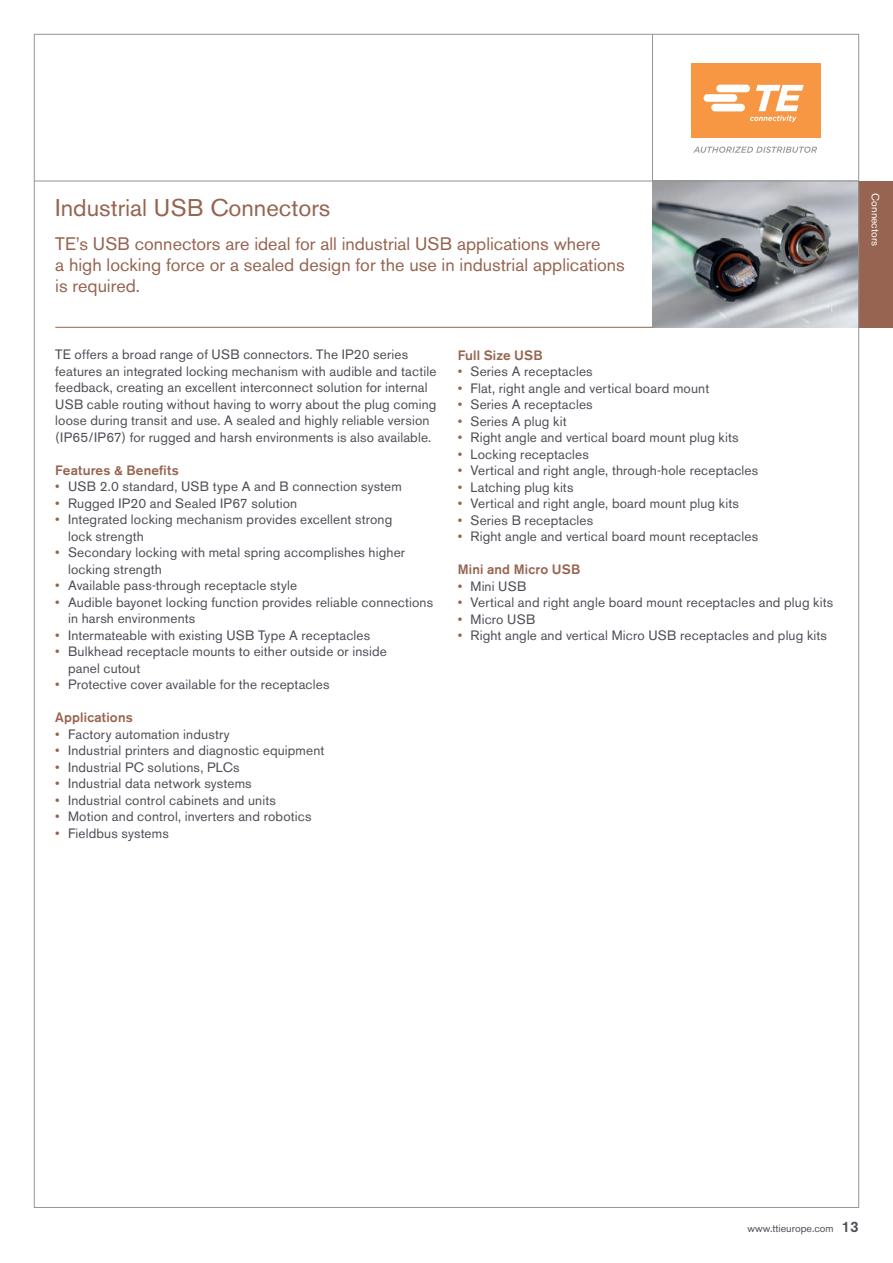
<style>
.page{position:relative;width:893px;height:1263px;background:#fff}
.page>*{position:absolute;margin:0;border:0;box-sizing:border-box;transform-origin:0 0}
.t1{font:24px "Akzidenz Grotesk BE";color:#966450}
.t2{font:18px/21px "Akzidenz Grotesk BE";color:#966450}
.t3{font:13.5px/16.5px "Akzidenz Grotesk BE";letter-spacing:.01em;color:#4d4d56}
.t4{font:500 13.5px "Akzidenz Grotesk BE";letter-spacing:.01em;color:#966450}
.t5{font:10.5px "Akzidenz Grotesk BE";color:#4d4d56}
.t6{font:10.5px "Akzidenz Grotesk BE";color:#fff}
.s1{color:#966450}
.s2{font-weight:500;font-size:15px}
</style>
<div class="page">
<img style="left:652px;top:182px;width:205px;height:145px">
<div style="left:859px;top:181px;width:34px;height:146px;background:#966450"></div>
<div style="left:691px;top:64px;width:129px;height:74px;background:#f79643"></div>
<svg style="left:704px;top:85px;width:100px;height:37px"></svg>
<svg style="left:693px;top:147px;width:124px;height:6px"></svg>
<hr style="left:55px;top:327px;width:597px;height:1px;background:#966450">
<hr style="left:34px;top:181px;width:825px;height:1px;background:#939598">
<hr style="left:652px;top:34px;width:1px;height:147px;background:#939598">
<h1 class="t1" style="left:55px;top:193px;width:277px">Industrial USB Connectors</h1>
<h2 class="t2" style="left:55px;top:233px;width:571px">TE’s USB connectors are ideal for all industrial USB applications where<br>a high locking force or a sealed design for the use in industrial applications is required.</h2>
<p class="t3" style="left:55px;top:346px;width:383px">TE offers a broad range of USB connectors. The IP20 series features an integrated locking mechanism with audible and tactile feedback, creating an excellent interconnect solution for internal USB cable routing without having to worry about the plug coming loose during transit and use. A sealed and highly reliable version (IP65/IP67) for rugged and harsh environments is also available.</p>
<p class="t4" style="left:55px;top:462px;width:125px">Features &amp; Benefits</p>
<p class="t3" style="left:55px;top:478px;width:348px"><span class="s1">•</span> USB 2.0 standard, USB type A and B connection system</p>
<p class="t3" style="left:55px;top:495px;width:243px"><span class="s1">•</span> Rugged IP20 and Sealed IP67 solution</p>
<p class="t3" style="left:68px;top:511px;width:326px;text-indent:-13px"><span class="s1">•</span> Integrated locking mechanism provides excellent strong lock strength</p>
<p class="t3" style="left:68px;top:544px;width:339px;text-indent:-13px"><span class="s1">•</span> Secondary locking with metal spring accomplishes higher locking strength</p>
<p class="t3" style="left:55px;top:577px;width:243px"><span class="s1">•</span> Available pass-through receptacle style</p>
<p class="t3" style="left:68px;top:594px;width:367px;text-indent:-13px"><span class="s1">•</span> Audible bayonet locking function provides reliable connections in harsh environments</p>
<p class="t3" style="left:55px;top:627px;width:316px"><span class="s1">•</span> Intermateable with existing USB Type A receptacles</p>
<p class="t3" style="left:68px;top:643px;width:320px;text-indent:-13px"><span class="s1">•</span> Bulkhead receptacle mounts to either outside or inside panel cutout</p>
<p class="t3" style="left:55px;top:676px;width:276px"><span class="s1">•</span> Protective cover available for the receptacles</p>
<p class="t4" style="left:55px;top:709px;width:79px">Applications</p>
<p class="t3" style="left:55px;top:726px;width:176px"><span class="s1">•</span> Factory automation industry</p>
<p class="t3" style="left:55px;top:742px;width:271px"><span class="s1">•</span> Industrial printers and diagnostic equipment</p>
<p class="t3" style="left:55px;top:759px;width:186px"><span class="s1">•</span> Industrial PC solutions, PLCs</p>
<p class="t3" style="left:55px;top:775px;width:198px"><span class="s1">•</span> Industrial data network systems</p>
<p class="t3" style="left:55px;top:792px;width:222px"><span class="s1">•</span> Industrial control cabinets and units</p>
<p class="t3" style="left:55px;top:808px;width:258px"><span class="s1">•</span> Motion and control, inverters and robotics</p>
<p class="t3" style="left:55px;top:825px;width:115px"><span class="s1">•</span> Fieldbus systems</p>
<p class="t4" style="left:458px;top:347px;width:87px">Full Size USB</p>
<p class="t3" style="left:458px;top:363px;width:137px"><span class="s1">•</span> Series A receptacles</p>
<p class="t3" style="left:458px;top:380px;width:253px"><span class="s1">•</span> Flat, right angle and vertical board mount</p>
<p class="t3" style="left:458px;top:396px;width:137px"><span class="s1">•</span> Series A receptacles</p>
<p class="t3" style="left:458px;top:413px;width:110px"><span class="s1">•</span> Series A plug kit</p>
<p class="t3" style="left:458px;top:429px;width:282px"><span class="s1">•</span> Right angle and vertical board mount plug kits</p>
<p class="t3" style="left:458px;top:446px;width:133px"><span class="s1">•</span> Locking receptacles</p>
<p class="t3" style="left:458px;top:462px;width:302px"><span class="s1">•</span> Vertical and right angle, through-hole receptacles</p>
<p class="t3" style="left:458px;top:479px;width:117px"><span class="s1">•</span> Latching plug kits</p>
<p class="t3" style="left:458px;top:495px;width:283px"><span class="s1">•</span> Vertical and right angle, board mount plug kits</p>
<p class="t3" style="left:458px;top:512px;width:137px"><span class="s1">•</span> Series B receptacles</p>
<p class="t3" style="left:458px;top:528px;width:302px"><span class="s1">•</span> Right angle and vertical board mount receptacles</p>
<p class="t4" style="left:458px;top:561px;width:124px">Mini and Micro USB</p>
<p class="t3" style="left:458px;top:578px;width:70px"><span class="s1">•</span> Mini USB</p>
<p class="t3" style="left:458px;top:594px;width:377px"><span class="s1">•</span> Vertical and right angle board mount receptacles and plug kits</p>
<p class="t3" style="left:458px;top:611px;width:79px"><span class="s1">•</span> Micro USB</p>
<p class="t3" style="left:458px;top:627px;width:371px"><span class="s1">•</span> Right angle and vertical Micro USB receptacles and plug kits</p>
<p class="t6" style="left:882px;top:193px;width:54px;rotate:90deg">Connectors</p>
<p class="t5" style="left:747px;top:1222px;width:113px">www.ttieurope.com <span class="s2">13</span></p>
</div>
